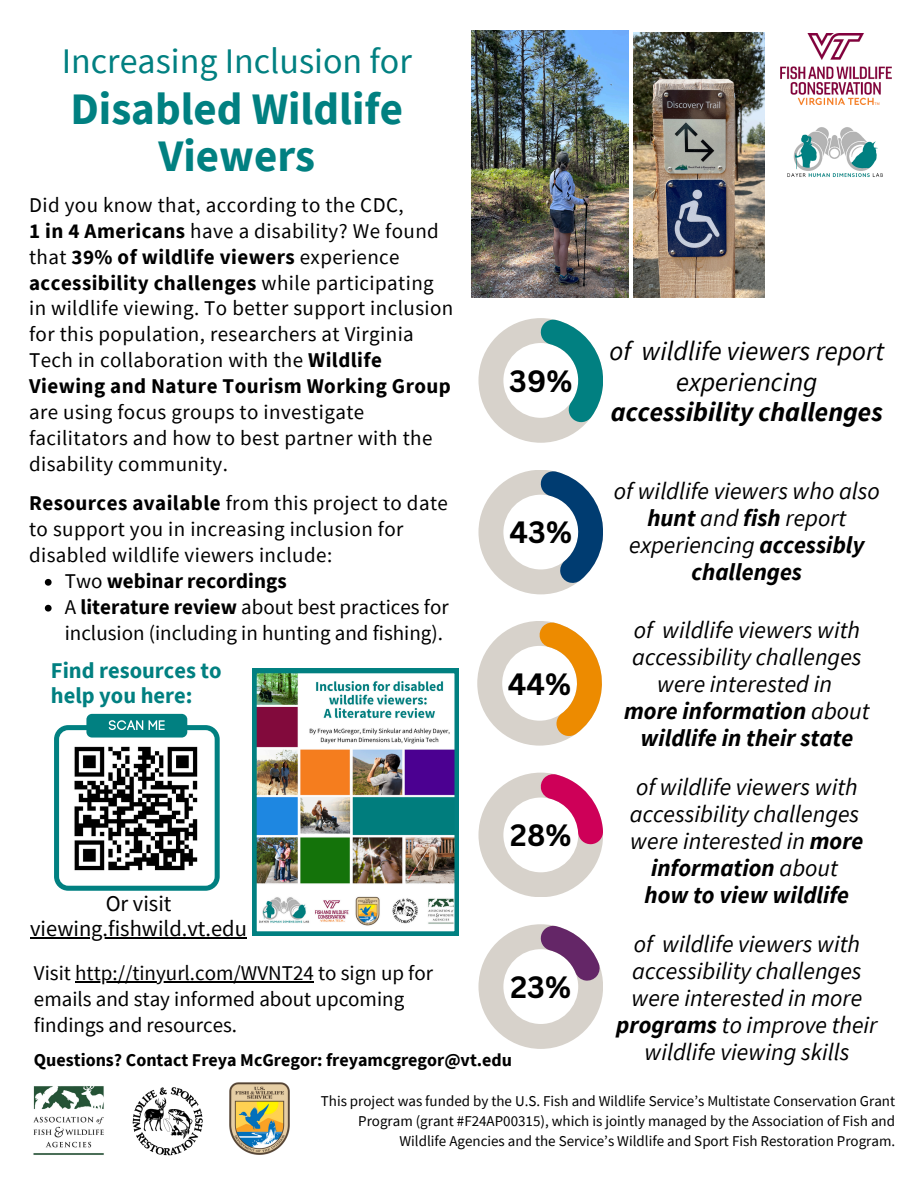
<style>
.page{position:relative;width:918px;height:1188px;background:#fff}
.page>*{position:absolute;margin:0;border:0;box-sizing:border-box;transform-origin:0 0}
.t1{font:700 45px/47.2px "Source Sans Pro";color:#018081;text-align:center}
.t2{font:36px "Source Sans Pro";color:#018081}
.t3{font:700 30px "Canva Sans";color:#000}
.t4{font:italic 27px/30.3px "Source Sans Pro";color:#000;text-align:center}
.t5{font:italic 24px/27px "Source Sans Pro";color:#000;text-align:center}
.t6{font:22.5px/24.8px "Source Sans Pro";color:#000;text-align:center}
.t7{font:700 22.5px/24.8px "Source Sans Pro";color:#018081}
.t8{font:21px/25.8px "Source Sans Pro";letter-spacing:.02em;color:#000}
.t9{font:21px/25.8px "Source Sans Pro";color:#000}
.t10{font:700 21px "Source Sans Pro";color:#000}
.t11{font:700 18px "Source Sans Pro";color:#000}
.t12{font:15px/20.2px "Source Sans Pro";color:#000;text-align:right}
.s1{font-weight:700}
.s2{font-weight:400}
</style>
<div class="page">
<img style="left:634px;top:32px;width:130px;height:266px">
<img style="left:472px;top:31px;width:156px;height:266px">
<svg style="left:477px;top:621px;width:125px;height:125px"></svg>
<svg style="left:478px;top:318px;width:125px;height:125px"></svg>
<svg style="left:478px;top:470px;width:125px;height:124px"></svg>
<svg style="left:478px;top:924px;width:125px;height:125px"></svg>
<svg style="left:478px;top:773px;width:125px;height:124px"></svg>
<div style="left:86px;top:714px;width:101px;height:24px;background:#018081;border-radius:6px"></div>
<svg style="left:54px;top:720px;width:165px;height:170px"></svg>
<img style="left:71px;top:743px;width:132px;height:133px">
<img style="left:252px;top:669px;width:207px;height:266px">
<img style="left:780px;top:34px;width:112px;height:71px">
<img style="left:787px;top:127px;width:96px;height:50px">
<img style="left:33px;top:1086px;width:71px;height:69px">
<img style="left:132px;top:1087px;width:71px;height:69px">
<img style="left:230px;top:1082px;width:59px;height:72px">
<hr style="left:75px;top:981px;width:239px;height:1px;background:#000">
<svg style="left:45px;top:579px;width:7px;height:7px"></svg>
<svg style="left:45px;top:605px;width:7px;height:7px"></svg>
<hr style="left:30px;top:937px;width:217px;height:1px;background:#000">
<h3 class="t2" style="left:62px;top:37px;width:352px">Increasing Inclusion for</h3>
<h6 class="t1" style="left:70px;top:84px;width:334px">Disabled Wildlife<br>Viewers</h6>
<p class="t8" style="left:29px;top:192px;width:376px">Did you know that, according to the CDC,</p>
<h2 class="t8" style="left:29px;top:217px;width:426px"><span class="s1">1 in 4 Americans</span> have a disability? We found that <span class="s1">39% of wildlife viewers</span> experience <span class="s1">accessibility challenges</span> while participating in wildlife viewing. To better support inclusion for this population, researchers at Virginia Tech in collaboration with the <span class="s1">Wildlife Viewing and Nature Tourism Working Group </span>are using focus groups to investigate facilitators and how to best partner with the disability community.</h2>
<p class="t8" style="left:29px;top:490px;width:420px"><span class="s1">Resources available</span> from this project to date to support you in increasing inclusion for disabled wildlife viewers include:</p>
<p class="t10" style="left:65px;top:567px;width:223px"><span class="s2">Two</span> webinar recordings</p>
<p class="t9" style="left:65px;top:593px;width:385px">A <span class="s1">literature review</span> about best practices for inclusion (including in hunting and fishing).</p>
<h1 class="t7" style="left:51px;top:658px;width:172px">Find resources to help you here:</h1>
<h3 class="t3" style="left:509px;top:360px;width:65px">39%</h3>
<h3 class="t3" style="left:510px;top:511px;width:64px">43%</h3>
<h3 class="t3" style="left:508px;top:663px;width:65px">44%</h3>
<h6 class="t4" style="left:610px;top:336px;width:276px">of wildlife viewers report experiencing <span class="s1">accessibility challenges</span></h6>
<p class="t5" style="left:614px;top:477px;width:267px">of wildlife viewers who also <span class="s1">hunt</span> and <span class="s1">fish</span> report experiencing <span class="s1">accessibly challenges</span></p>
<h5 class="t5" style="left:624px;top:616px;width:247px">of wildlife viewers with accessibility challenges were interested in<br><span class="s1">more information</span> about <span class="s1">wildlife in their state</span></h5>
<h5 class="t5" style="left:630px;top:773px;width:235px">of wildlife viewers with accessibility challenges were interested in <span class="s1">more information</span> about <span class="s1">how to view wildlife</span></h5>
<h3 class="t3" style="left:510px;top:814px;width:63px">28%</h3>
<p class="t6" style="left:30px;top:891px;width:218px">Or visit viewing.fishwild.vt.edu</p>
<p class="t5" style="left:616px;top:930px;width:263px">of wildlife viewers with accessibility challenges were interested in more <span class="s1">programs</span> to improve their wildlife viewing skills</p>
<h6 class="t9" style="left:34px;top:960px;width:401px">Visit http://tinyurl.com/WVNT24 to sign up for</h6>
<p class="t9" style="left:34px;top:986px;width:372px">emails and stay informed about upcoming findings and resources.</p>
<h3 class="t3" style="left:511px;top:966px;width:62px">23%</h3>
<h4 class="t11" style="left:34px;top:1048px;width:480px">Questions? Contact Freya McGregor: freyamcgregor@vt.edu</h4>
<p class="t12" style="left:321px;top:1090px;width:576px">This project was funded by the U.S. Fish and Wildlife Service’s Multistate Conservation Grant<br>Program (grant #F24AP00315), which is jointly managed by the Association of Fish and<br>Wildlife Agencies and the Service’s Wildlife and Sport Fish Restoration Program.</p>
</div>
